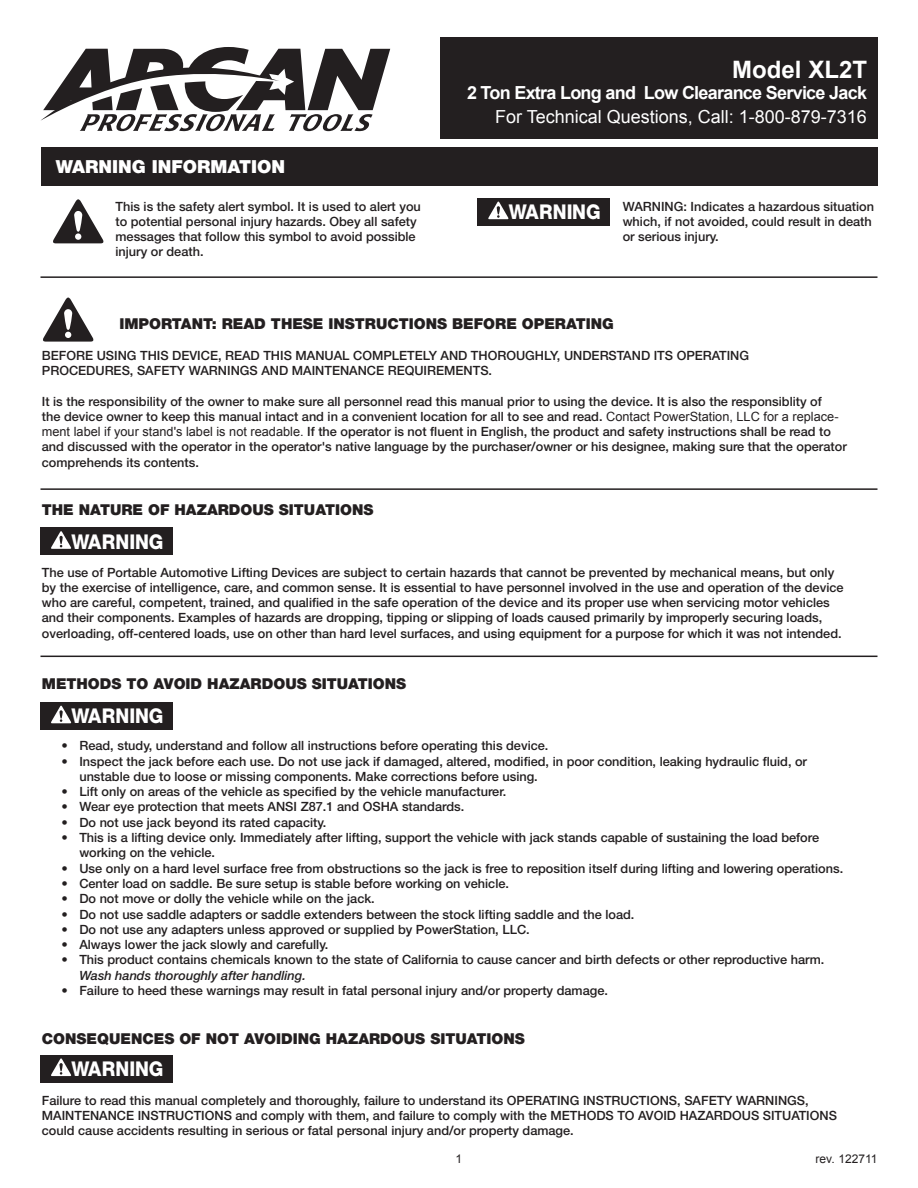
<style>
.page{position:relative;width:918px;height:1188px;background:#fff}
.page>*{position:absolute;margin:0;border:0;box-sizing:border-box;transform-origin:0 0}
.t1{font:700 24px "Arial";color:#fff}
.t2{font:800 20.4px "Helvetica Neue LT Std";color:#fff;scale:.92 1}
.t3{font:18px "Arial";color:#fff}
.t4{font:700 18px "Arial";letter-spacing:-.04em;color:#fff}
.t5{font:900 18px "Helvetica Neue LT Std";color:#fff}
.t6{font:900 15px "Helvetica Neue LT Std";color:#231f20}
.t7{font:500 12.75px/15.3px "Helvetica Neue LT Std";color:#231f20}
.t8{font:italic 500 12.75px "Helvetica Neue LT Std";color:#231f20}
.t9{font:12px "Arial";color:#231f20}
.s1{font-family:"Arial";font-weight:400}
</style>
<div class="page">
<div style="left:440px;top:38px;width:438px;height:101px;background:#231f20"></div>
<svg style="left:41px;top:47px;width:349px;height:84px"></svg>
<div style="left:41px;top:147px;width:837px;height:39px;background:#231f20"></div>
<hr style="left:40px;top:276px;width:838px;height:2px;background:#231f20">
<hr style="left:40px;top:488px;width:838px;height:2px;background:#231f20">
<hr style="left:40px;top:656px;width:838px;height:1px;background:#231f20">
<svg style="left:43px;top:298px;width:51px;height:44px"></svg>
<svg style="left:53px;top:199px;width:51px;height:44px"></svg>
<div style="left:75px;top:233px;width:6px;height:7px;background:#fff;border-radius:50%"></div>
<div style="left:478px;top:198px;width:132px;height:27px;background:#231f20"></div>
<svg style="left:488px;top:202px;width:21px;height:17px"></svg>
<div style="left:40px;top:528px;width:133px;height:27px;background:#231f20"></div>
<svg style="left:51px;top:531px;width:21px;height:18px"></svg>
<div style="left:40px;top:702px;width:133px;height:28px;background:#231f20"></div>
<svg style="left:51px;top:706px;width:21px;height:17px"></svg>
<div style="left:40px;top:1055px;width:133px;height:27px;background:#231f20"></div>
<svg style="left:51px;top:1058px;width:21px;height:18px"></svg>
<h3 class="t5" style="left:56px;top:156px;width:231px">WARNING INFORMATION</h3>
<p class="t7" style="left:116px;top:198px;width:307px">This is the safety alert symbol. It is used to alert you to potential personal injury hazards. Obey all safety messages that follow this symbol to avoid possible injury or death.</p>
<h1 class="t1" style="left:732px;top:54px;width:136px">Model XL2T</h1>
<h3 class="t4" style="left:467px;top:81px;width:401px">2 Ton Extra Long and Low Clearance Service Jack</h3>
<h3 class="t3" style="left:495px;top:105px;width:373px">For Technical Questions, Call: 1-800-879-7316</h3>
<h2 class="t2" style="left:509px;top:200px;width:101px">WARNING</h2>
<p class="t7" style="left:623px;top:198px;width:253px">WARNING: Indicates a hazardous situation which, if not avoided, could result in death or serious injury.</p>
<p class="t6" style="left:119px;top:315px;width:42px">IM PORTANT</p>
<p class="t6" style="left:212px;top:315px;width:198px">: READ THESE INSTRUCTION</p>
<p class="t6" style="left:437px;top:315px;width:49px">S BEFOR</p>
<p class="t6" style="left:506px;top:315px;width:60px">E OPERATING</p>
<p class="t7" style="left:42px;top:347px;width:709px">BEFORE USING THIS DEVICE, READ THIS MANUAL COMPLETELY AND THOROUGHLY, UNDERSTAND ITS OPERATING<br>PROCEDURES, SAFETY WARNINGS AND MAINTENANCE REQUIREMENTS.</p>
<p class="t7" style="left:42px;top:393px;width:806px">It is the responsibility of the owner to make sure all personnel read this manual prior to using the device. It is also the responsiblity of<br>the device owner to keep this manual intact and in a convenient location for all to see and read. <span class="s1">Contact PowerStation, LLC for a replace&shy;ment label if your stand's label is not readable.</span> If the operator is not fluent in English, the product and safety instructions shall be read to and discussed with the operator in the operator's native language by the purchaser/owner or his designee, making sure that the operator comprehends its contents.</p>
<p class="t6" style="left:42px;top:501px;width:48px">THE NAT</p>
<p class="t6" style="left:110px;top:501px;width:216px">URE OF HAZARDOUS SITUATION</p>
<p class="t6" style="left:364px;top:501px;width:12px">S</p>
<h2 class="t2" style="left:72px;top:529px;width:101px">WARNING</h2>
<p class="t7" style="left:42px;top:564px;width:803px">The use of Portable Automotive Lifting Devices are subject to certain hazards that cannot be prevented by mechanical means, but only by the exercise of intelligence, care, and common sense. It is essential to have personnel involved in the use and operation of the device who are careful, competent, trained, and qualified in the safe operation of the device and its proper use when servicing motor vehicles and their components. Examples of hazards are dropping, tipping or slipping of loads caused primarily by improperly securing loads, overloading, off-centered loads, use on other than hard level surfaces, and using equipment for a purpose for which it was not intended.</p>
<p class="t6" style="left:42px;top:675px;width:317px">METHODS TO AVOI D HAZARDOUS SITUATION</p>
<p class="t6" style="left:396px;top:675px;width:12px">S</p>
<h2 class="t2" style="left:72px;top:704px;width:101px">WARNING</h2>
<p class="t7" style="left:61px;top:738px;width:489px">• Read, study, understand and follow all instructions before operating this device.</p>
<p class="t7" style="left:79px;top:753px;width:729px;text-indent:-18px">• Inspect the jack before each use. Do not use jack if damaged, altered, modified, in poor condition, leaking hydraulic fluid, or unstable due to loose or missing components. Make corrections before using.</p>
<p class="t7" style="left:61px;top:784px;width:446px">• Lift only on areas of the vehicle as specified by the vehicle manufacturer.</p>
<p class="t7" style="left:61px;top:799px;width:405px">• Wear eye protection that meets ANSI Z87.1 and OSHA standards.</p>
<p class="t7" style="left:61px;top:814px;width:267px">• Do not use jack beyond its rated capacity.</p>
<p class="t7" style="left:79px;top:830px;width:741px;text-indent:-18px">• This is a lifting device only. Immediately after lifting, support the vehicle with jack stands capable of sustaining the load before working on the vehicle.</p>
<p class="t7" style="left:61px;top:860px;width:783px">• Use only on a hard level surface free from obstructions so the jack is free to reposition itself during lifting and lowering operations.</p>
<p class="t7" style="left:61px;top:876px;width:449px">• Center load on saddle. Be sure setup is stable before working on vehicle.</p>
<p class="t7" style="left:61px;top:891px;width:315px">• Do not move or dolly the vehicle while on the jack.</p>
<p class="t7" style="left:61px;top:906px;width:575px">• Do not use saddle adapters or saddle extenders between the stock lifting saddle and the load.</p>
<p class="t7" style="left:61px;top:921px;width:470px">• Do not use any adapters unless approved or supplied by PowerStation, LLC.</p>
<p class="t7" style="left:61px;top:937px;width:269px">• Always lower the jack slowly and carefully.</p>
<p class="t7" style="left:61px;top:952px;width:764px">• This product contains chemicals known to the state of California to cause cancer and birth defects or other reproductive harm.</p>
<p class="t8" style="left:79px;top:968px;width:228px">Wash hands thoroughly after handling.</p>
<p class="t7" style="left:61px;top:983px;width:548px">• Failure to heed these warnings may result in fatal personal injury and/or property damage.</p>
<p class="t6" style="left:42px;top:1029px;width:176px">CONSEQUENCES OF NOT</p>
<p class="t6" style="left:244px;top:1029px;width:59px">AVOI DING</p>
<p class="t6" style="left:326px;top:1029px;width:152px">HAZARDOUS SITUATION</p>
<p class="t6" style="left:515px;top:1029px;width:12px">S</p>
<h2 class="t2" style="left:72px;top:1057px;width:101px">WARNING</h2>
<p class="t7" style="left:42px;top:1092px;width:797px">Failure to read this manual completely and thoroughly, failure to understand its OPERATING INSTRUCTIONS, SAFETY WARNINGS,<br>MAINTENANCE INSTRUCTIONS and comply with them, and failure to comply with the METHODS TO AVOID HAZARDOUS SITUATIONS could cause accidents resulting in serious or fatal personal injury and/or property damage.</p>
<p class="t9" style="left:456px;top:1151px;width:8px">1</p>
<p class="t9" style="left:816px;top:1151px;width:63px">rev. 122711</p>
</div>
